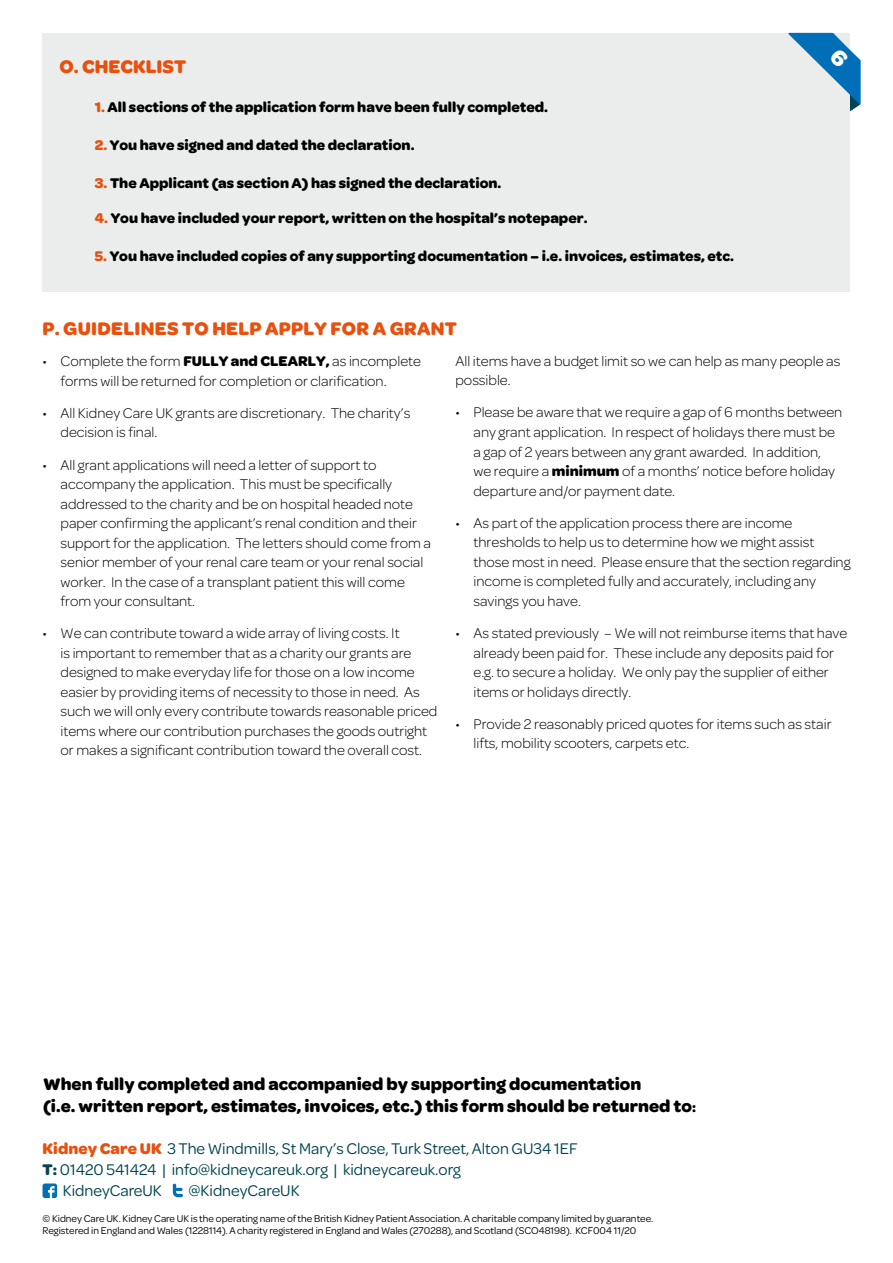
<style>
.page{position:relative;width:893px;height:1263px;background:#fff}
.page>*{position:absolute;margin:0;border:0;box-sizing:border-box;transform-origin:0 0}
.t1{font:700 19.5px "Omnes";letter-spacing:.015em;color:#e9500e}
.t2{font:700 18px/21.6px "Omnes";color:#000}
.t3{font:16.5px "Omnes";color:#00444f}
.t4{font:300 15px/19.5px "Omnes";color:#000}
.t5{font:700 15px "Omnes";color:#000}
.t6{font:10.5px/12.6px "Omnes";color:#000}
.s1{color:#e9500e}
.s2{font-weight:700}
.s3{font-size:15px}
.s4{font-weight:700;color:#e9500e}
</style>
<div class="page">
<div style="left:43px;top:33px;width:807px;height:258px;background:#eaedec"></div>
<svg style="left:43px;top:1183px;width:14px;height:15px"></svg>
<svg style="left:173px;top:1184px;width:10px;height:13px"></svg>
<svg style="left:788px;top:33px;width:73px;height:79px"></svg>
<h1 class="t1" style="left:60px;top:55px;width:128px">O. CHECKLIST</h1>
<p class="t5" style="left:95px;top:99px;width:455px"><span class="s1">1.</span> All sections of the application form have been fully completed.</p>
<p class="t5" style="left:95px;top:137px;width:321px"><span class="s1">2.</span> You have signed and dated the declaration.</p>
<p class="t5" style="left:95px;top:174px;width:408px"><span class="s1">3.</span> The Applicant (as section A) has signed the declaration.</p>
<p class="t5" style="left:95px;top:210px;width:494px"><span class="s1">4.</span> You have included your report, written on the hospital’s notepaper.</p>
<p class="t5" style="left:95px;top:248px;width:641px"><span class="s1">5.</span> You have included copies of any supporting documentation – i.e. invoices, estimates, etc.</p>
<h1 class="t1" style="left:43px;top:317px;width:416px">P. GUIDELINES TO HELP APPLY FOR A GRANT</h1>
<p class="t4" style="left:61px;top:351px;width:362px;text-indent:-18px">• Complete the form <span class="s2">FULLY and CLEARLY,</span> as incomplete forms will be returned for completion or clarification.</p>
<p class="t4" style="left:61px;top:403px;width:351px;text-indent:-18px">• All Kidney Care UK grants are discretionary. The charity’s decision is final.</p>
<p class="t4" style="left:61px;top:455px;width:372px;text-indent:-18px">• All grant applications will need a letter of support to accompany the application. This must be specifically addressed to the charity and be on hospital headed note paper confirming the applicant’s renal condition and their support for the application. The letters should come from a senior member of your renal care team or your renal social worker. In the case of a transplant patient this will come from your consultant.</p>
<p class="t4" style="left:61px;top:624px;width:378px;text-indent:-18px">• We can contribute toward a wide array of living costs. It<br>is important to remember that as a charity our grants are designed to make everyday life for those on a low income easier by providing items of necessity to those in need. As such we will only every contribute towards reasonable priced items where our contribution purchases the goods outright or makes a significant contribution toward the overall cost.</p>
<p class="t4" style="left:455px;top:351px;width:386px">All items have a budget limit so we can help as many people as possible.</p>
<p class="t4" style="left:473px;top:403px;width:370px;text-indent:-18px">• Please be aware that we require a gap of 6 months between any grant application. In respect of holidays there must be a gap of 2 years between any grant awarded. In addition, we require a <span class="s2">minimum</span> of a months’ notice before holiday departure and/or payment date.</p>
<p class="t4" style="left:473px;top:513px;width:378px;text-indent:-18px">• As part of the application process there are income thresholds to help us to determine how we might assist those most in need. Please ensure that the section regarding income is completed fully and accurately, including any savings you have.</p>
<p class="t4" style="left:473px;top:623px;width:375px;text-indent:-18px">• As stated previously – We will not reimburse items that have already been paid for. These include any deposits paid for e.g. to secure a holiday. We only pay the supplier of either items or holidays directly.</p>
<p class="t4" style="left:473px;top:714px;width:360px;text-indent:-18px">• Provide 2 reasonably priced quotes for items such as stair lifts, mobility scooters, carpets etc.</p>
<p class="t2" style="left:43px;top:1073px;width:654px">When fully completed and accompanied by supporting documentation<br>(i.e. written report, estimates, invoices, etc.) this form should be returned to<span class="s3">:</span></p>
<p class="t3" style="left:43px;top:1137px;width:537px"><span class="s4">Kidney Care UK</span> 3 The Windmills, St Mary’s Close, Turk Street, Alton GU34 1EF</p>
<p class="t3" style="left:43px;top:1158px;width:420px"><span class="s2">T:</span> 01420 541424 | info@kidneycareuk.org | kidneycareuk.org</p>
<p class="t3" style="left:63px;top:1179px;width:101px">KidneyCareUK</p>
<p class="t3" style="left:189px;top:1179px;width:113px">@KidneyCareUK</p>
<p class="t6" style="left:43px;top:1211px;width:612px">© Kidney Care UK. Kidney Care UK is the operating name of the British Kidney Patient Association. A charitable company limited by guarantee.<br>Registered in England and Wales (1228114). A charity registered in England and Wales (270288), and Scotland (SCO48198). KCF004 11/20</p>
</div>
